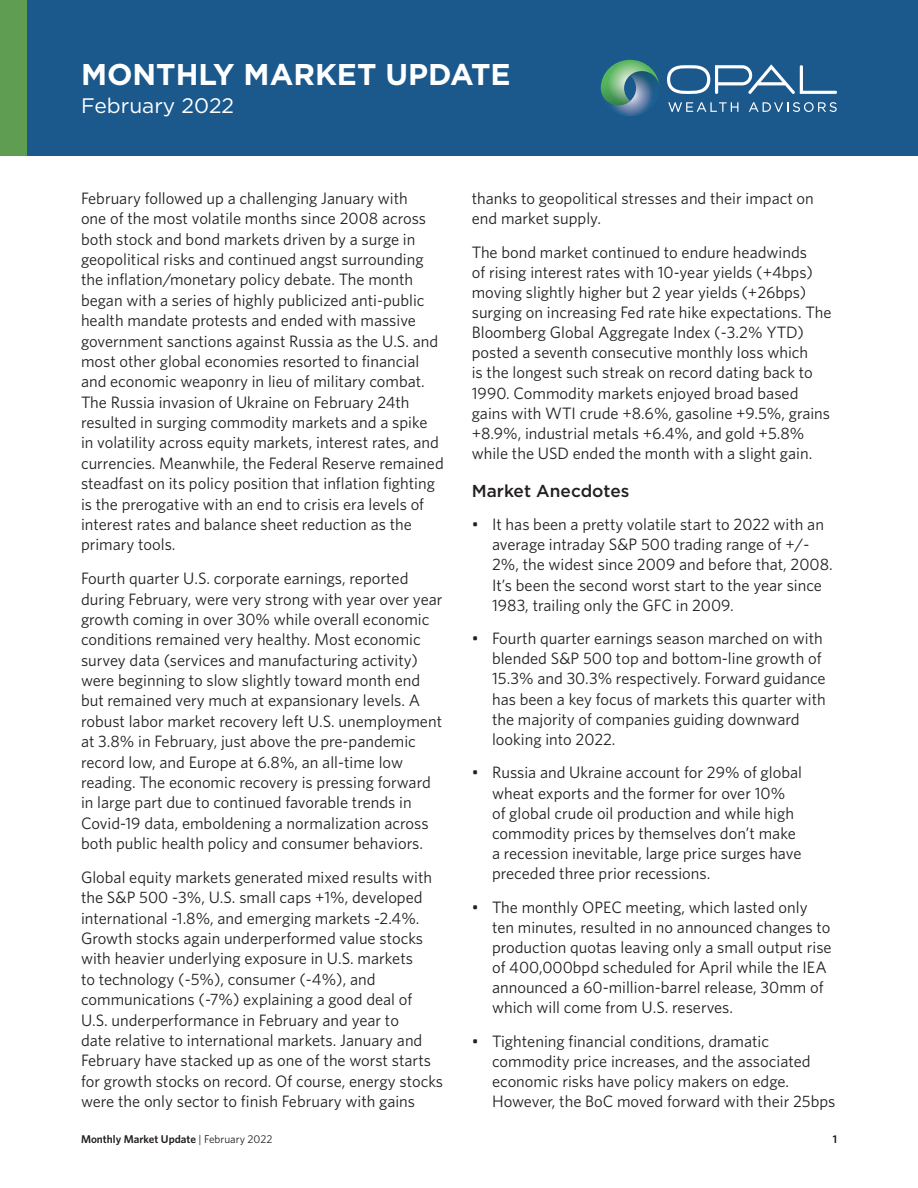
<style>
.page{position:relative;width:918px;height:1188px;background:#fff}
.page>*{position:absolute;margin:0;border:0;box-sizing:border-box;transform-origin:0 0}
.t1{font:700 30px "Gotham";color:#fff}
.Date{font:21px "Gotham";color:#fff}
.Body_Text{font:500 17.25px "Gotham";color:#231f20}
.Body_Text-2{font:16.5px/20.4px "Whitney";color:#231f20}
.t2{font:600 11.25px "Whitney";color:#231f20}
.s1{font-weight:400}
</style>
<div class="page">
<div style="left:0;top:0;width:918px;height:155px;background:#1b588c"></div>
<svg style="left:668px;top:102px;width:70px;height:10px"></svg>
<svg style="left:749px;top:102px;width:88px;height:10px"></svg>
<svg style="left:667px;top:64px;width:170px;height:30px"></svg>
<svg style="left:601px;top:60px;width:58px;height:56px"></svg>
<div style="left:0;top:0;width:27px;height:155px;background:#5e9d52"></div>
<p class="t1" style="left:81px;top:54px;width:431px">MONTHLY MARKET UPDATE</p>
<p class="Date" style="left:81px;top:92px;width:155px">February 2022</p>
<p class="Body_Text-2" style="left:81px;top:188px;width:364px">February followed up a challenging January with<br>one of the most volatile months since 2008 across both stock and bond markets driven by a surge in geopolitical risks and continued angst surrounding the inflation/monetary policy debate. The month began with a series of highly publicized anti-public health mandate protests and ended with massive government sanctions against Russia as the U.S. and most other global economies resorted to financial and economic weaponry in lieu of military combat.<br>The Russia invasion of Ukraine on February 24th resulted in surging commodity markets and a spike in volatility across equity markets, interest rates, and currencies. Meanwhile, the Federal Reserve remained steadfast on its policy position that inflation fighting is the prerogative with an end to crisis era levels of interest rates and balance sheet reduction as the primary tools.</p>
<p class="Body_Text-2" style="left:81px;top:568px;width:363px">Fourth quarter U.S. corporate earnings, reported during February, were very strong with year over year growth coming in over 30% while overall economic conditions remained very healthy. Most economic survey data (services and manufacturing activity) were beginning to slow slightly toward month end but remained very much at expansionary levels. A robust labor market recovery left U.S. unemployment at 3.8% in February, just above the pre-pandemic record low, and Europe at 6.8%, an all-time low reading. The economic recovery is pressing forward in large part due to continued favorable trends in Covid-19 data, emboldening a normalization across both public health policy and consumer behaviors.</p>
<p class="Body_Text-2" style="left:81px;top:867px;width:364px">Global equity markets generated mixed results with the S&amp;P 500 -3%, U.S. small caps +1%, developed international -1.8%, and emerging markets -2.4%.<br>Growth stocks again underperformed value stocks with heavier underlying exposure in U.S. markets<br>to technology (-5%), consumer (-4%), and communications (-7%) explaining a good deal of U.S. underperformance in February and year to<br>date relative to international markets. January and February have stacked up as one of the worst starts for growth stocks on record. Of course, energy stocks were the only sector to finish February with gains</p>
<p class="Body_Text-2" style="left:472px;top:188px;width:344px">thanks to geopolitical stresses and their impact on end market supply.</p>
<p class="Body_Text-2" style="left:472px;top:242px;width:361px">The bond market continued to endure headwinds<br>of rising interest rates with 10-year yields (+4bps) moving slightly higher but 2 year yields (+26bps) surging on increasing Fed rate hike expectations. The Bloomberg Global Aggregate Index (-3.2% YTD) posted a seventh consecutive monthly loss which<br>is the longest such streak on record dating back to 1990. Commodity markets enjoyed broad based gains with WTI crude +8.6%, gasoline +9.5%, grains +8.9%, industrial metals +6.4%, and gold +5.8% while the USD ended the month with a slight gain.</p>
<p class="Body_Text" style="left:472px;top:479px;width:159px">Market Anecdotes</p>
<p class="Body_Text-2" style="left:492px;top:514px;width:342px;text-indent:-20px">• It has been a pretty volatile start to 2022 with an average intraday S&amp;P 500 trading range of +/- 2%, the widest since 2009 and before that, 2008.<br>It’s been the second worst start to the year since 1983, trailing only the GFC in 2009.</p>
<p class="Body_Text-2" style="left:492px;top:628px;width:335px;text-indent:-20px">• Fourth quarter earnings season marched on with blended S&amp;P 500 top and bottom-line growth of 15.3% and 30.3% respectively. Forward guidance has been a key focus of markets this quarter with the majority of companies guiding downward looking into 2022.</p>
<p class="Body_Text-2" style="left:492px;top:762px;width:312px;text-indent:-20px">• Russia and Ukraine account for 29% of global wheat exports and the former for over 10% of global crude oil production and while high commodity prices by themselves don’t make a recession inevitable, large price surges have preceded three prior recessions.</p>
<p class="Body_Text-2" style="left:492px;top:896px;width:341px;text-indent:-20px">• The monthly OPEC meeting, which lasted only ten minutes, resulted in no announced changes to production quotas leaving only a small output rise of 400,000bpd scheduled for April while the IEA announced a 60-million-barrel release, 30mm of which will come from U.S. reserves.</p>
<p class="Body_Text-2" style="left:492px;top:1030px;width:345px;text-indent:-20px">• Tightening financial conditions, dramatic commodity price increases, and the associated economic risks have policy makers on edge.<br>However, the BoC moved forward with their 25bps</p>
<p class="t2" style="left:81px;top:1132px;width:193px">Monthly Market Update <span class="s1">| February 2022</span></p>
<p class="t2" style="left:833px;top:1132px;width:6px">1</p>
</div>
